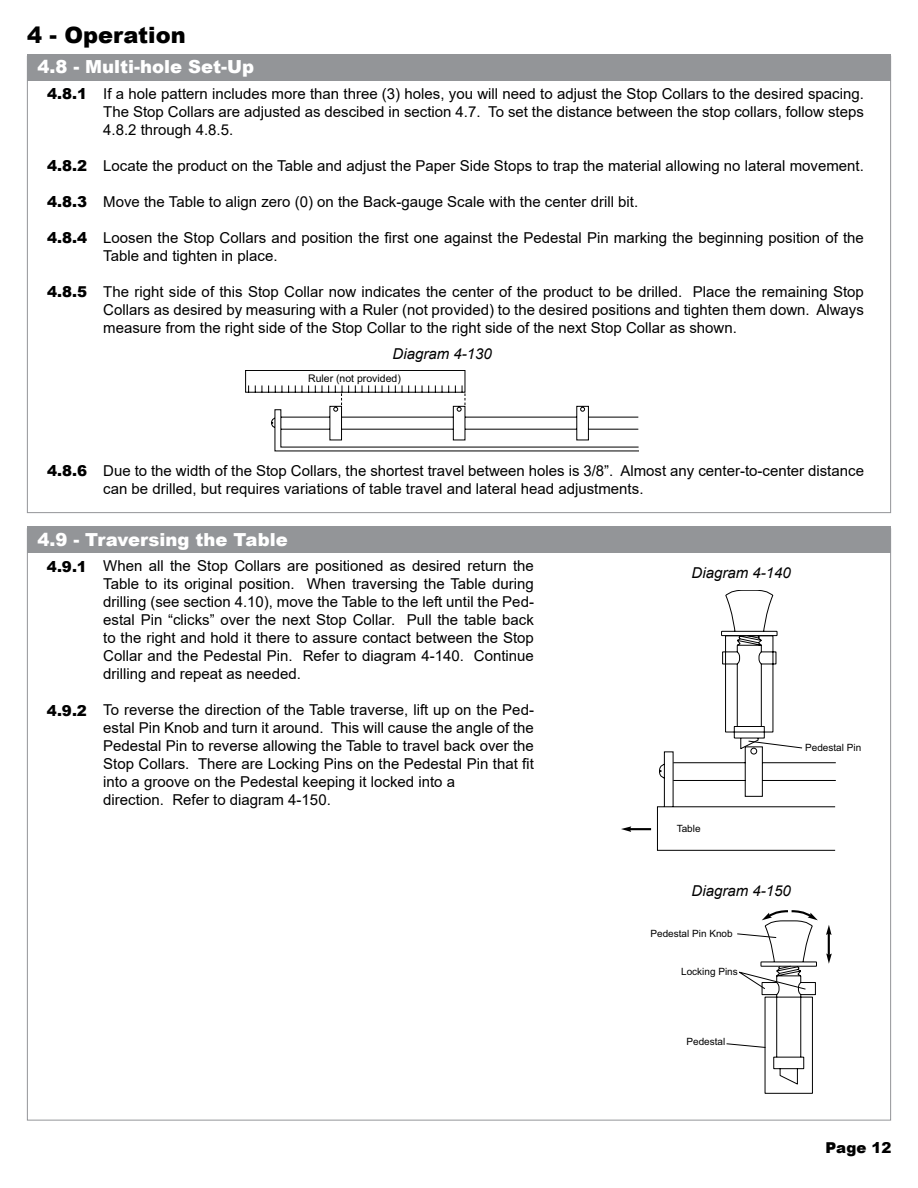
<style>
.page{position:relative;width:918px;height:1188px;background:#fff}
.page>*{position:absolute;margin:0;border:0;box-sizing:border-box;transform-origin:0 0}
.t1{font:900 22.5px "Arial";color:#000}
.t2{font:900 18px "Arial";color:#fff}
.t3{font:15px/18px "Arial";color:#000;text-align:justify}
.t4{font:900 15px "Arial";color:#000}
.t5{font:italic 15px "Arial";color:#000}
.t6{font:10.5px "Arial";color:#000}
.t7{font:10.05px "Arial";color:#000}
.s1{font-weight:900}
</style>
<div class="page">
<div style="left:27px;top:54px;width:864px;height:27px;background:#939598"></div>
<svg style="left:245px;top:370px;width:394px;height:81px"></svg>
<div style="left:27px;top:526px;width:864px;height:28px;background:#939598"></div>
<svg style="left:621px;top:826px;width:10px;height:6px"></svg>
<hr style="left:629px;top:828px;width:22px;height:2px;background:#000">
<svg style="left:657px;top:590px;width:179px;height:260px"></svg>
<svg style="left:826px;top:953px;width:6px;height:11px"></svg>
<svg style="left:826px;top:925px;width:6px;height:10px"></svg>
<hr style="left:828px;top:933px;width:2px;height:22px;background:#000">
<svg style="left:726px;top:910px;width:92px;height:184px"></svg>
<h1 class="t1" style="left:27px;top:19px;width:160px">4 - Operation</h1>
<p class="t2" style="left:37px;top:54px;width:218px">4.8 - Multi-hole Set-Up</p>
<p class="t4" style="left:47px;top:83px;width:42px">4.8.1</p>
<p class="t4" style="left:47px;top:155px;width:42px">4.8.2</p>
<p class="t4" style="left:47px;top:191px;width:42px">4.8.3</p>
<p class="t4" style="left:47px;top:227px;width:42px">4.8.4</p>
<p class="t4" style="left:47px;top:281px;width:42px">4.8.5</p>
<p class="t3" style="left:103px;top:85px;width:762px">If a hole pattern includes more than three (3) holes, you will need to adjust the Stop Collars to the desired spacing.<br>The Stop Collars are adjusted as descibed in section 4.7. To set the distance between the stop collars, follow steps 4.8.2 through 4.8.5.</p>
<p class="t3" style="left:103px;top:157px;width:762px">Locate the product on the Table and adjust the Paper Side Stops to trap the material allowing no lateral movement.</p>
<p class="t3" style="left:103px;top:193px;width:536px">Move the Table to align zero (0) on the Back-gauge Scale with the center drill bit.</p>
<p class="t3" style="left:103px;top:229px;width:762px">Loosen the Stop Collars and position the first one against the Pedestal Pin marking the beginning position of the<br>Table and tighten in place.</p>
<p class="t3" style="left:103px;top:283px;width:762px">The right side of this Stop Collar now indicates the center of the product to be drilled. Place the remaining Stop Collars as desired by measuring with a Ruler (not provided) to the desired positions and tighten them down. Always measure from the right side of the Stop Collar to the right side of the next Stop Collar as shown.</p>
<p class="t5" style="left:393px;top:344px;width:101px">Diagram 4-130</p>
<p class="t6" style="left:308px;top:372px;width:94px">Ruler (not provided)</p>
<p class="t3" style="left:103px;top:462px;width:762px;text-indent:-56px"><span class="s1">4.8.6</span> Due to the width of the Stop Collars, the shortest travel between holes is 3/8”. Almost any center-to-center distance can be drilled, but requires variations of table travel and lateral head adjustments.</p>
<p class="t2" style="left:37px;top:526px;width:252px">4.9 - Traversing the Table</p>
<p class="t4" style="left:47px;top:555px;width:42px">4.9.1</p>
<p class="t3" style="left:103px;top:557px;width:432px">When all the Stop Collars are positioned as desired return the Table to its original position. When traversing the Table during drilling (see section 4.10), move the Table to the left until the Ped&shy;estal Pin “clicks” over the next Stop Collar. Pull the table back to the right and hold it there to assure contact between the Stop Collar and the Pedestal Pin. Refer to diagram 4-140. Continue drilling and repeat as needed.</p>
<p class="t3" style="left:103px;top:701px;width:432px;text-align:left">To reverse the direction of the Table traverse, lift up on the Ped&shy;estal Pin Knob and turn it around. This will cause the angle of the Pedestal Pin to reverse allowing the Table to travel back over the Stop Collars. There are Locking Pins on the Pedestal Pin that fit into a groove on the Pedestal keeping it locked into a<br>direction. Refer to diagram 4-150.</p>
<p class="t4" style="left:47px;top:699px;width:42px">4.9.2</p>
<p class="t5" style="left:692px;top:563px;width:101px">Diagram 4-140</p>
<p class="t7" style="left:805px;top:741px;width:58px">Pedestal Pin</p>
<p class="t7" style="left:677px;top:822px;width:25px">Table</p>
<p class="t5" style="left:692px;top:881px;width:101px">Diagram 4-150</p>
<p class="t7" style="left:650px;top:927px;width:84px">Pedestal Pin Knob</p>
<p class="t7" style="left:681px;top:965px;width:58px">Locking Pins</p>
<p class="t7" style="left:687px;top:1035px;width:40px">Pedestal</p>
<p class="t4" style="left:826px;top:1137px;width:67px">Page 12</p>
</div>
